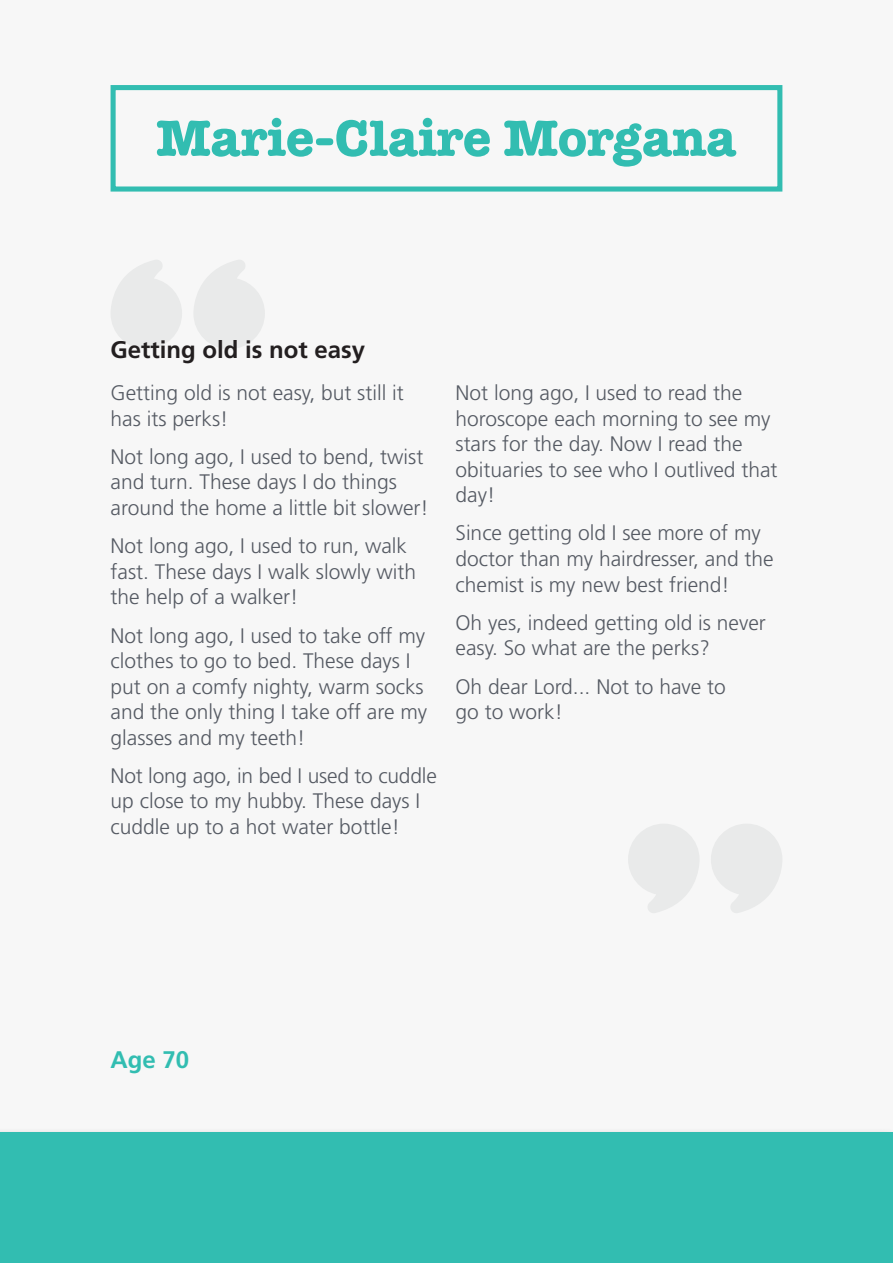
<style>
.page{position:relative;width:893px;height:1263px;background:#f7f7f7}
.page>*{position:absolute;margin:0;border:0;box-sizing:border-box;transform-origin:0 0}
.Name{font:700 51px "American Typewriter Std";color:#32bdb1}
.Intro{font:700 24px "Frutiger LT Std";color:#231f20}
.Intro-2{font:700 24px "Frutiger LT Std";color:#32bdb1}
.Body_Med{font:300 21px/25.5px "Frutiger LT Std";color:#555a63}
</style>
<div class="page">
<svg style="left:111px;top:260px;width:71px;height:89px"></svg>
<svg style="left:194px;top:260px;width:71px;height:89px"></svg>
<svg style="left:711px;top:824px;width:71px;height:89px"></svg>
<svg style="left:628px;top:824px;width:71px;height:89px"></svg>
<div style="left:111px;top:85px;width:671px;height:107px;border:5px solid #32bdb1"></div>
<div style="left:0;top:1127px;width:893px;height:136px;background:#f3f3f3"></div>
<div style="left:0;top:1132px;width:893px;height:131px;background:#32bdb1"></div>
<p class="Name" style="left:156px;top:108px;width:582px">Marie-Claire Morgana</p>
<p class="Intro" style="left:111px;top:335px;width:256px">Getting old is not easy</p>
<p class="Body_Med" style="left:111px;top:380px;width:295px">Getting old is not easy, but still it has its perks!</p>
<p class="Body_Med" style="left:111px;top:444px;width:320px">Not long ago, I used to bend, twist and turn. These days I do things around the home a little bit slower!</p>
<p class="Body_Med" style="left:111px;top:533px;width:307px">Not long ago, I used to run, walk fast. These days I walk slowly with the help of a walker!</p>
<p class="Body_Med" style="left:111px;top:623px;width:318px">Not long ago, I used to take off my clothes to go to bed. These days I put on a comfy nighty, warm socks and the only thing I take off are my glasses and my teeth!</p>
<p class="Body_Med" style="left:111px;top:763px;width:328px">Not long ago, in bed I used to cuddle up close to my hubby. These days I cuddle up to a hot water bottle!</p>
<p class="Body_Med" style="left:455px;top:380px;width:324px">Not long ago, I used to read the horoscope each morning to see my stars for the day. Now I read the obituaries to see who I outlived that day!</p>
<p class="Body_Med" style="left:455px;top:521px;width:320px">Since getting old I see more of my doctor than my hairdresser, and the chemist is my new best friend!</p>
<p class="Body_Med" style="left:455px;top:610px;width:312px">Oh yes, indeed getting old is never easy. So what are the perks?</p>
<p class="Body_Med" style="left:455px;top:674px;width:272px">Oh dear Lord... Not to have to go to work!</p>
<p class="Intro-2" style="left:111px;top:1046px;width:80px">Age 70</p>
</div>
